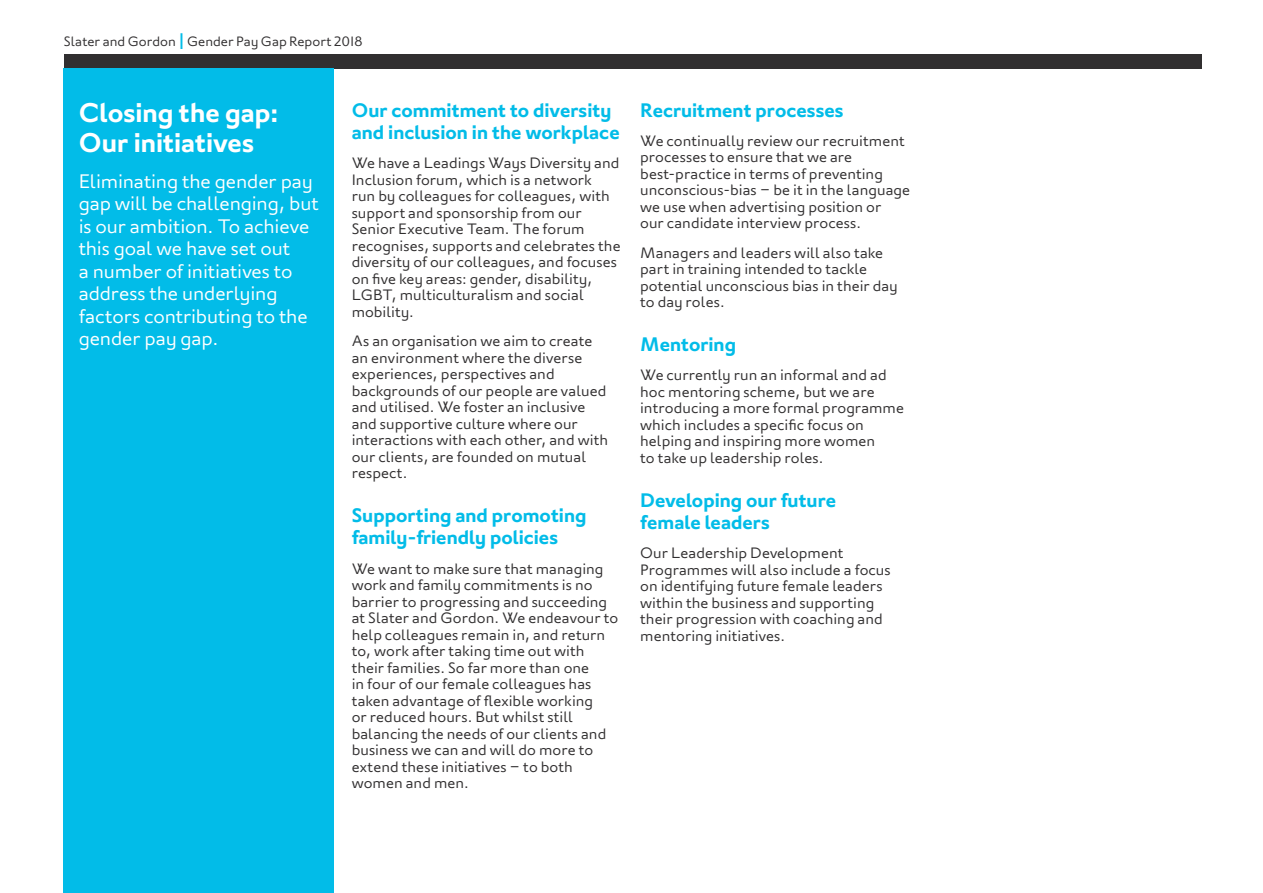
<style>
.page{position:relative;width:1263px;height:893px;background:#fff}
.page>*{position:absolute;margin:0;border:0;box-sizing:border-box;transform-origin:0 0}
.t1{font:600 27px/30px "London";color:#fff}
.t2{font:300 19.5px/22.5px "London";letter-spacing:-.005em;color:#fff}
.t3{font:600 19.5px/22.5px "London";color:#02bce8}
.t4{font:300 15px/16.5px "London";letter-spacing:.005em;color:#312f30}
.t5{font:300 13.5px "London";color:#312f30}
.s1{font-size:22.5px;color:#02bce8}
</style>
<div class="page">
<div style="left:64px;top:54px;width:1137px;height:14px;background:#312f30"></div>
<div style="left:64px;top:68px;width:270px;height:825px;background:#02bce8"></div>
<p class="t5" style="left:64px;top:33px;width:300px">Slater and Gordon <span class="s1">I</span> Gender Pay Gap Report 2018</p>
<h1 class="t1" style="left:79px;top:98px;width:201px">Closing the gap:<br>Our initiatives</h1>
<h2 class="t2" style="left:79px;top:169px;width:242px">Eliminating the gender pay gap will be challenging, but is our ambition. To achieve this goal we have set out<br>a number of initiatives to address the underlying factors contributing to the gender pay gap.</h2>
<h2 class="t3" style="left:352px;top:99px;width:269px">Our commitment to diversity and inclusion in the workplace</h2>
<p class="t4" style="left:352px;top:155px;width:270px">We have a Leadings Ways Diversity and Inclusion forum, which is a network<br>run by colleagues for colleagues, with support and sponsorship from our Senior Executive Team. The forum recognises, supports and celebrates the diversity of our colleagues, and focuses on five key areas: gender, disability, LGBT, multiculturalism and social mobility.</p>
<p class="t4" style="left:352px;top:332px;width:258px">As an organisation we aim to create an environment where the diverse experiences, perspectives and backgrounds of our people are valued and utilised. We foster an inclusive and supportive culture where our interactions with each other, and with our clients, are founded on mutual respect.</p>
<h2 class="t3" style="left:352px;top:504px;width:236px">Supporting and promoting family-friendly policies</h2>
<p class="t4" style="left:352px;top:560px;width:268px">We want to make sure that managing work and family commitments is no barrier to progressing and succeeding at Slater and Gordon. We endeavour to help colleagues remain in, and return to, work after taking time out with their families. So far more than one<br>in four of our female colleagues has taken advantage of flexible working<br>or reduced hours. But whilst still balancing the needs of our clients and business we can and will do more to extend these initiatives – to both women and men.</p>
<h2 class="t3" style="left:640px;top:99px;width:205px">Recruitment processes</h2>
<p class="t4" style="left:640px;top:132px;width:271px">We continually review our recruitment processes to ensure that we are best-practice in terms of preventing unconscious-bias – be it in the language we use when advertising position or<br>our candidate interview process.</p>
<p class="t4" style="left:640px;top:244px;width:259px">Managers and leaders will also take part in training intended to tackle potential unconscious bias in their day to day roles.</p>
<h2 class="t3" style="left:640px;top:333px;width:97px">Mentoring</h2>
<p class="t4" style="left:640px;top:366px;width:265px">We currently run an informal and ad hoc mentoring scheme, but we are introducing a more formal programme which includes a specific focus on helping and inspiring more women<br>to take up leadership roles.</p>
<h2 class="t3" style="left:640px;top:488px;width:197px">Developing our future female leaders</h2>
<p class="t4" style="left:640px;top:544px;width:252px">Our Leadership Development Programmes will also include a focus on identifying future female leaders within the business and supporting their progression with coaching and mentoring initiatives.</p>
</div>
